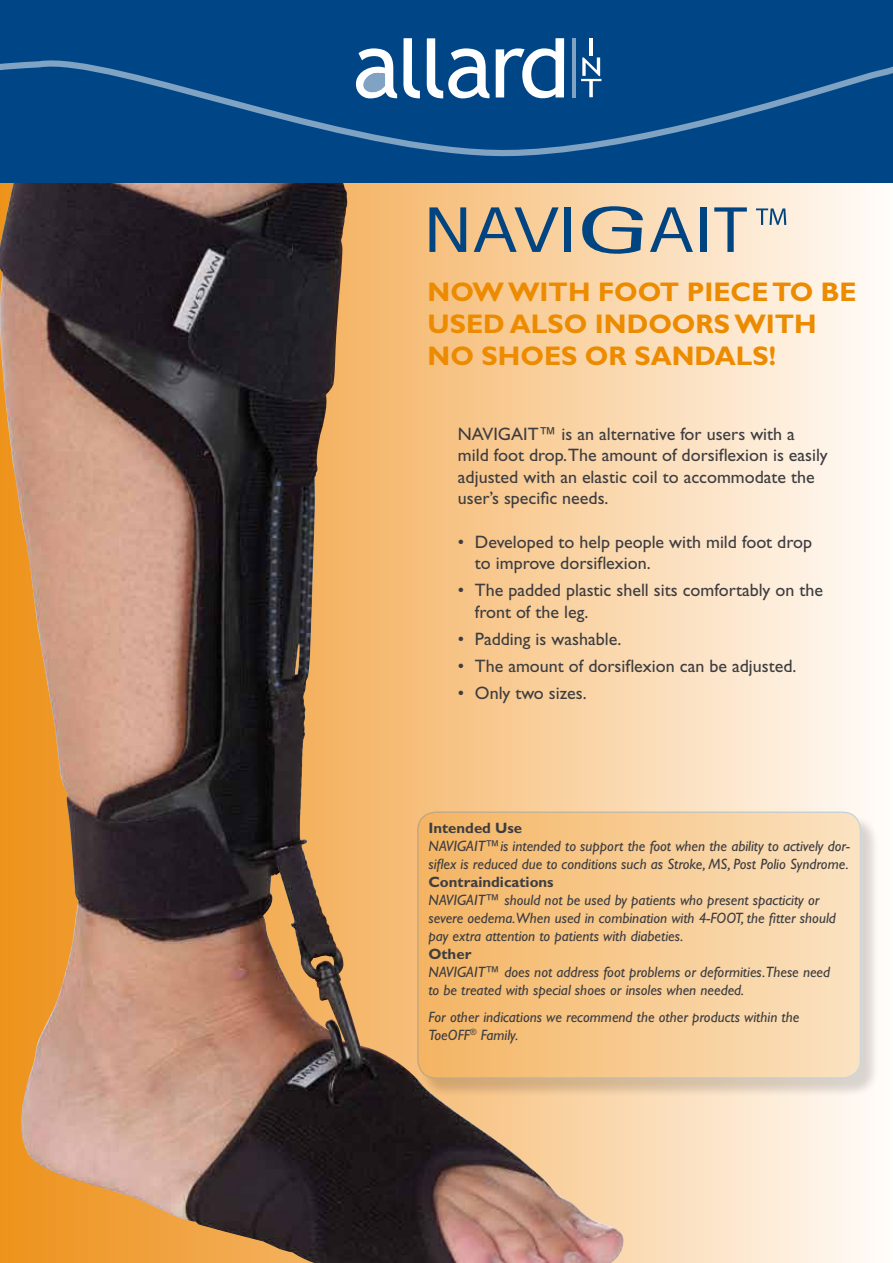
<style>
.page{position:relative;width:893px;height:1263px;background:#fff}
.page>*{position:absolute;margin:0;border:0;box-sizing:border-box;transform-origin:0 0}
.t1{font:700 27px/32.4px "Gill Sans Std";color:#ec8b00}
.t2{font:18px/21.6px "Gill Sans Std";color:#3e3d40}
.t3{font:italic 15px/18px "Gill Sans Std";color:#3e3d40}
.t4{font:700 15px "Gill Sans Std";color:#3e3d40}
</style>
<div class="page">
<svg style="left:625px;top:183px;width:241px;height:1080px;background:#fce9d2"></svg>
<img style="left:0;top:183px;width:625px;height:1080px">
<svg style="left:429px;top:207px;width:37px;height:45px;background:#858881"></svg>
<svg style="left:474px;top:207px;width:85px;height:45px;background:#aea28e"></svg>
<div style="left:564px;top:207px;width:7px;height:45px;background:#004481"></div>
<svg style="left:581px;top:206px;width:62px;height:48px;background:#9a9f9c"></svg>
<svg style="left:650px;top:207px;width:43px;height:45px;background:#adafab"></svg>
<div style="left:701px;top:207px;width:6px;height:45px;background:#004481"></div>
<svg style="left:714px;top:207px;width:33px;height:45px"></svg>
<svg style="left:756px;top:208px;width:30px;height:17px"></svg>
<div style="left:0;top:0;width:893px;height:183px;background:#004687"></div>
<svg style="left:0;top:53px;width:893px;height:104px"></svg>
<hr style="left:572px;top:38px;width:3px;height:59px;background:#80a3c3">
<svg style="left:403px;top:38px;width:17px;height:60px"></svg>
<svg style="left:427px;top:38px;width:62px;height:60px"></svg>
<svg style="left:496px;top:38px;width:68px;height:60px"></svg>
<svg style="left:356px;top:48px;width:41px;height:50px"></svg>
<hr style="left:589px;top:38px;width:4px;height:18px;background:#fff">
<svg style="left:581px;top:57px;width:20px;height:40px"></svg>
<div style="left:419px;top:814px;width:461px;height:283px;background:#000;opacity:.75"></div>
<div style="left:418px;top:812px;width:442px;height:266px;background:linear-gradient(to right,#f4b461,#fbe2c1);border-radius:18px"></div>
<div style="left:417px;top:811px;width:444px;height:268px;border:2px solid #004481;border-radius:18px"></div>
<h1 class="t1" style="left:428px;top:275px;width:431px">NOW WITH FOOT PIECE TO BE<br>USED ALSO INDOORS WITH<br>NO SHOES OR SANDALS!</h1>
<p class="t2" style="left:458px;top:423px;width:371px">NAVIGAIT™ is an alternative for users with a mild foot drop.The amount of dorsiflexion is easily adjusted with an elastic coil to accommodate the user’s specific needs.</p>
<p class="t2" style="left:475px;top:531px;width:339px;text-indent:-17px">• Developed to help people with mild foot drop to improve dorsiflexion.</p>
<p class="t2" style="left:475px;top:579px;width:350px;text-indent:-17px">• The padded plastic shell sits comfortably on the front of the leg.</p>
<p class="t2" style="left:458px;top:628px;width:165px">• Padding is washable.</p>
<p class="t2" style="left:458px;top:655px;width:340px">• The amount of dorsiflexion can be adjusted.</p>
<p class="t2" style="left:458px;top:682px;width:130px">• Only two sizes.</p>
<p class="t4" style="left:428px;top:819px;width:95px">Intended Use</p>
<p class="t3" style="left:428px;top:837px;width:423px">NAVIGAIT™is intended to support the foot when the ability to actively dor&shy;siflex is reduced due to conditions such as Stroke, MS, Post Polio Syndrome.</p>
<p class="t4" style="left:428px;top:873px;width:127px">Contraindications</p>
<p class="t3" style="left:428px;top:891px;width:409px">NAVIGAIT™ should not be used by patients who present spacticity or severe oedema.When used in combination with 4-FOOT, the fitter should pay extra attention to patients with diabeties.</p>
<p class="t4" style="left:428px;top:945px;width:44px">Other</p>
<p class="t3" style="left:428px;top:963px;width:403px">NAVIGAIT™ does not address foot problems or deformities.These need to be treated with special shoes or insoles when needed.</p>
<p class="t3" style="left:428px;top:1008px;width:372px">For other indications we recommend the other products within the<br>ToeOFF<sup>®</sup> Family.</p>
</div>
